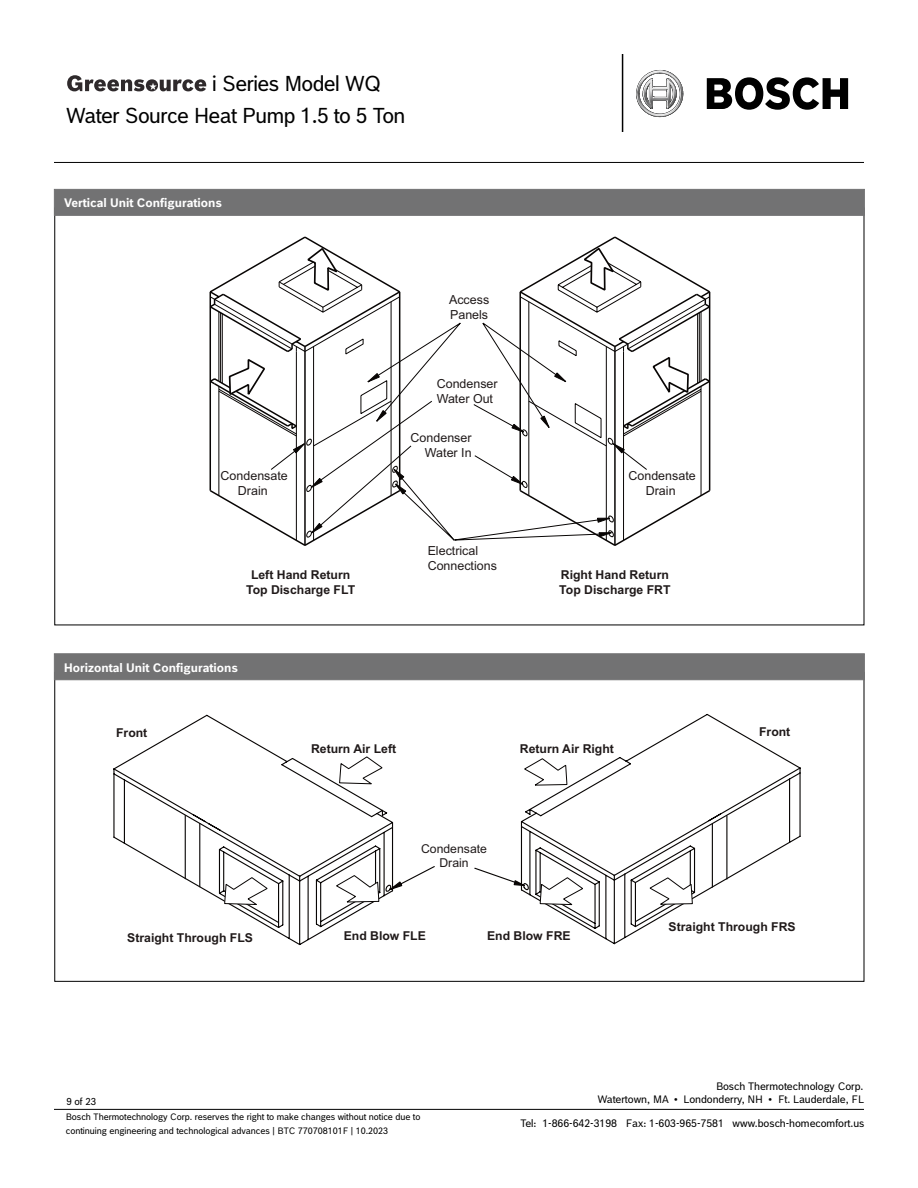
<style>
.page{position:relative;width:918px;height:1188px;background:#fff}
.page>*{position:absolute;margin:0;border:0;box-sizing:border-box;transform-origin:0 0}
.t1{font:21px/32.2px "Bosch Office Sans";letter-spacing:-.02em;color:#000}
.t2{font:12.45px/15px "Arial";color:#201a1a}
.t3{font:700 12.3px/14.7px "Arial";color:#201a1a;text-align:center}
.t4{font:12.3px/14.7px "Arial";color:#201a1a;text-align:center}
.Back_Page_Change_Not{font:700 12px "Bosch Office Sans";color:#fff}
.t5{font:10.5px/13.5px "Bosch Office Sans";color:#000;text-align:right}
.t6{font:9.75px "Bosch Office Sans";color:#000}
.t7{font:9px/13.6px "Bosch Office Sans";color:#000}
</style>
<div class="page">
<hr style="left:54px;top:1109px;width:810px;height:1px;background:#000">
<hr style="left:622px;top:54px;width:1px;height:78px;background:#000">
<svg style="left:67px;top:75px;width:139px;height:16px"></svg>
<svg style="left:636px;top:70px;width:47px;height:47px"></svg>
<svg style="left:707px;top:77px;width:141px;height:33px"></svg>
<hr style="left:54px;top:162px;width:810px;height:1px;background:#000">
<div style="left:54px;top:653px;width:811px;height:27px;background:#727273;border:1px solid #727273"></div>
<div style="left:54px;top:189px;width:811px;height:27px;background:#727273;border:1px solid #727273"></div>
<svg style="left:113px;top:714px;width:688px;height:232px"></svg>
<hr style="left:185px;top:815px;width:1px;height:64px;background:#080504">
<hr style="left:199px;top:823px;width:1px;height:64px;background:#080504">
<hr style="left:726px;top:816px;width:1px;height:63px;background:#080504">
<hr style="left:712px;top:824px;width:1px;height:63px;background:#080504">
<svg style="left:539px;top:877px;width:45px;height:29px"></svg>
<svg style="left:224px;top:877px;width:45px;height:28px"></svg>
<svg style="left:339px;top:756px;width:45px;height:29px"></svg>
<svg style="left:648px;top:877px;width:45px;height:28px"></svg>
<svg style="left:335px;top:875px;width:45px;height:28px"></svg>
<svg style="left:523px;top:758px;width:45px;height:28px"></svg>
<svg style="left:209px;top:237px;width:501px;height:309px"></svg>
<h1 class="t1" style="left:66px;top:65px;width:341px;text-indent:146px">i Series Model WQ<br>Water Source Heat Pump 1.5 to 5 Ton</h1>
<p class="Back_Page_Change_Not" style="left:64px;top:193px;width:160px">Vertical Unit Configurations</p>
<p class="t2" style="left:221px;top:469px;width:69px;text-align:center">Condensate<br>Drain</p>
<p class="t2" style="left:449px;top:293px;width:42px">Access<br>Panels</p>
<p class="t2" style="left:437px;top:376px;width:63px">Condenser<br>Water Out</p>
<p class="t2" style="left:411px;top:430px;width:63px;text-align:right">Condenser<br>Water In</p>
<p class="t2" style="left:628px;top:469px;width:69px;text-align:center">Condensate<br>Drain</p>
<p class="t2" style="left:428px;top:543px;width:71px">Electrical<br>Connections</p>
<p class="t3" style="left:246px;top:568px;width:110px">Left Hand Return<br>Top Discharge FLT</p>
<p class="t3" style="left:559px;top:568px;width:113px;text-align:left">Right Hand Return<br>Top Discharge FRT</p>
<p class="Back_Page_Change_Not" style="left:64px;top:657px;width:175px">Horizontal Unit Configurations</p>
<p class="t3" style="left:116px;top:726px;width:33px">Front</p>
<p class="t3" style="left:759px;top:724px;width:33px">Front</p>
<p class="t3" style="left:311px;top:741px;width:87px">Return Air Left</p>
<p class="t3" style="left:520px;top:741px;width:96px">Return Air Right</p>
<p class="t3" style="left:127px;top:931px;width:127px">Straight Through FLS</p>
<p class="t4" style="left:421px;top:841px;width:67px">Condensate<br>Drain</p>
<p class="t3" style="left:344px;top:928px;width:84px">End Blow FLE</p>
<p class="t3" style="left:487px;top:929px;width:85px">End Blow FRE</p>
<p class="t3" style="left:669px;top:920px;width:129px">Straight Through FRS</p>
<p class="t6" style="left:66px;top:1093px;width:31px">9 of 23</p>
<p class="t7" style="left:66px;top:1109px;width:356px">Bosch Thermotechnology Corp. reserves the right to make changes without notice due to continuing engineering and technological advances | BTC 770708101F | 10.2023</p>
<p class="t5" style="left:597px;top:1078px;width:268px">Bosch Thermotechnology Corp.<br>Watertown, MA • Londonderry, NH • Ft. Lauderdale, FL</p>
<p class="t5" style="left:520px;top:1116px;width:346px">Tel: 1-866-642-3198 Fax: 1-603-965-7581 www.bosch-homecomfort.us</p>
</div>
